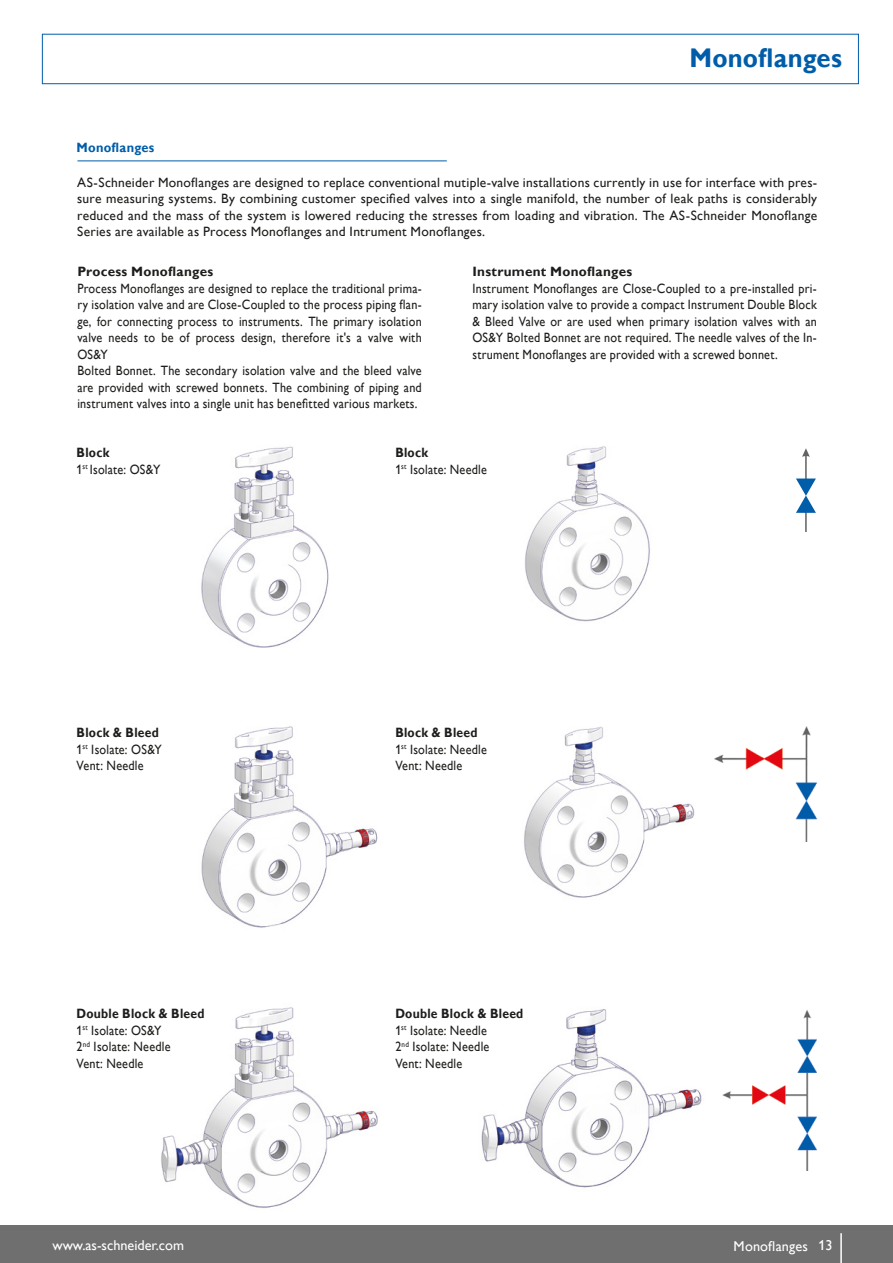
<style>
.page{position:relative;width:893px;height:1263px;background:#fff}
.page>*{position:absolute;margin:0;border:0;box-sizing:border-box;transform-origin:0 0}
.t1{font:700 27px "Gill Alt One";letter-spacing:.005em;color:#005da9;scale:.95 1}
.t2{font:14.25px "Gill Alt One";color:#fff}
.t3{font:13.5px/16.5px "Gill Alt One";letter-spacing:.02em;color:#1d1d1b;scale:.9 1}
.t4{font:13.5px/16.5px "Gill Alt One";letter-spacing:.02em;color:#1d1d1b;text-align:justify}
.t5{font:700 13.5px "Gill Alt One";letter-spacing:.02em;color:#1d1d1b}
.t6{font:700 13.5px "Gill Alt One";letter-spacing:.02em;color:#005da9;scale:.95 1}
.s1{font-weight:700}
</style>
<div class="page">
<div style="left:42px;top:34px;width:817px;height:50px;border:1px solid #005da9"></div>
<div style="left:0;top:1225px;width:893px;height:38px;background:#706f6f"></div>
<hr style="left:840px;top:1233px;width:2px;height:30px;background:#fff">
<svg style="left:796px;top:448px;width:20px;height:84px"></svg>
<hr style="left:77px;top:161px;width:370px;height:1px;background:#005da9">
<img style="left:201px;top:446px;width:128px;height:202px">
<img style="left:715px;top:727px;width:103px;height:114px">
<img style="left:722px;top:1010px;width:94px;height:160px">
<img style="left:525px;top:446px;width:125px;height:176px">
<img style="left:201px;top:726px;width:177px;height:202px">
<img style="left:524px;top:726px;width:171px;height:172px">
<img style="left:161px;top:1007px;width:217px;height:201px">
<img style="left:481px;top:1009px;width:221px;height:179px">
<h1 class="t1" style="left:689px;top:42px;width:162px">Monoflanges</h1>
<p class="t6" style="left:77px;top:140px;width:83px">Monoflanges</p>
<p class="t4" style="left:77px;top:174px;width:741px">AS-Schneider Monoflanges are designed to replace conventional mutiple-valve installations currently in use for interface with pres&shy;sure measuring systems. By combining customer specified valves into a single manifold, the number of leak paths is considerably reduced and the mass of the system is lowered reducing the stresses from loading and vibration. The AS-Schneider Monoflange Series are available as Process Monoflanges and Intrument Monoflanges.</p>
<p class="t5" style="left:77px;top:264px;width:137px">Process Monoflanges</p>
<p class="t3" style="left:77px;top:280px;width:384px">Process Monoflanges are designed to replace the traditional prima&shy;ry isolation valve and are Close-Coupled to the process piping flan&shy;ge, for connecting process to instruments. The primary isolation valve needs to be of process design, therefore it's a valve with OS&amp;Y<br>Bolted Bonnet. The secondary isolation valve and the bleed valve are provided with screwed bonnets. The combining of piping and instrument valves into a single unit has benefitted various markets.</p>
<p class="t5" style="left:472px;top:264px;width:161px">Instrument Monoflanges</p>
<p class="t3" style="left:472px;top:280px;width:384px;text-align:justify">Instrument Monoflanges are Close-Coupled to a pre-installed pri&shy;mary isolation valve to provide a compact Instrument Double Block &amp; Bleed Valve or are used when primary isolation valves with an OS&amp;Y Bolted Bonnet are not required. The needle valves of the In&shy;strument Monoflanges are provided with a screwed bonnet.</p>
<p class="t3" style="left:77px;top:444px;width:94px"><span class="s1">Block<br></span>1<sup>st</sup> Isolate: OS&amp;Y</p>
<p class="t3" style="left:77px;top:724px;width:96px"><span class="s1">Block &amp; Bleed<br></span>1<sup>st</sup> Isolate: OS&amp;Y<br>Vent: Needle</p>
<p class="t3" style="left:395px;top:444px;width:103px"><span class="s1">Block<br></span>1<sup>st</sup> Isolate: Needle</p>
<p class="t3" style="left:395px;top:724px;width:103px"><span class="s1">Block &amp; Bleed<br></span>1<sup>st</sup> Isolate: Needle<br>Vent: Needle</p>
<p class="t3" style="left:77px;top:1005px;width:144px"><span class="s1">Double Block &amp; Bleed<br></span>1<sup>st</sup> Isolate: OS&amp;Y<br>2<sup>nd</sup> Isolate: Needle<br>Vent: Needle</p>
<p class="t3" style="left:395px;top:1005px;width:144px"><span class="s1">Double Block &amp; Bleed<br></span>1<sup>st</sup> Isolate: Needle<br>2<sup>nd</sup> Isolate: Needle<br>Vent: Needle</p>
<p class="t2" style="left:52px;top:1237px;width:133px">www.as-schneider.com</p>
<p class="t2" style="left:818px;top:1237px;width:16px">13</p>
<p class="t2" style="left:734px;top:1237px;width:76px">Monoflanges</p>
</div>
